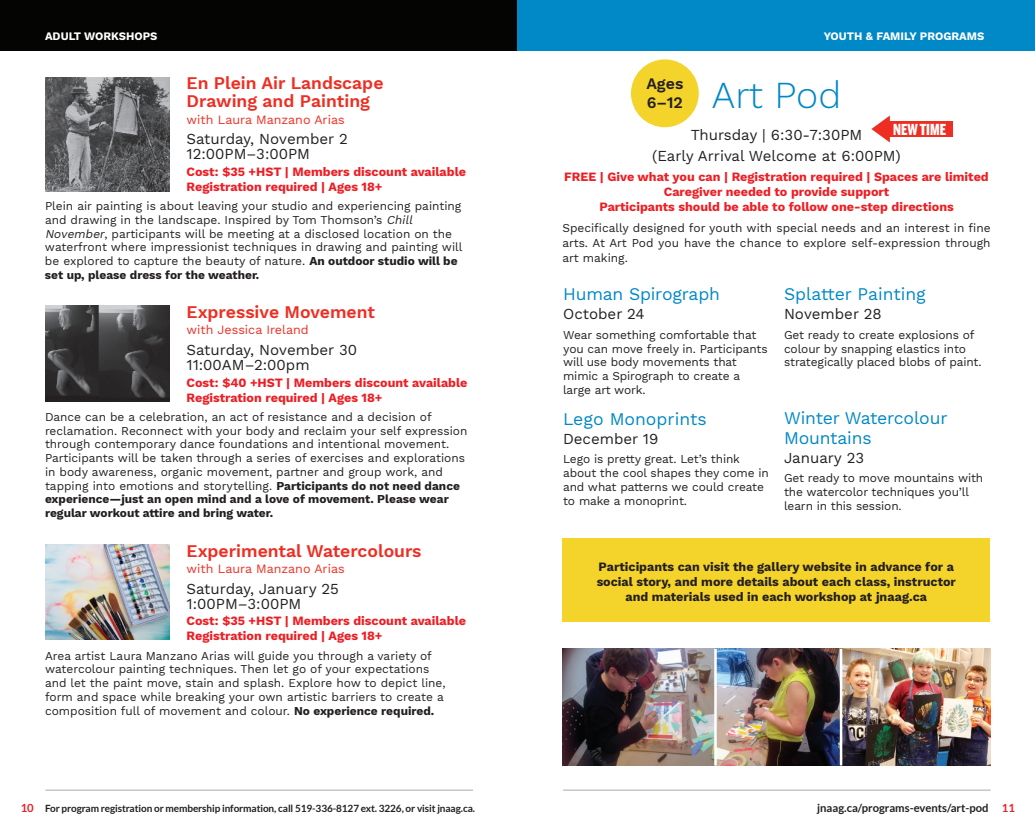
<style>
.page{position:relative;width:1035px;height:833px;background:#fff}
.page>*{position:absolute;margin:0;border:0;box-sizing:border-box;transform-origin:0 0}
.t1{font:300 37.5px "Work Sans";letter-spacing:-.005em;color:#0088c7}
.t2{font:600 17.5px/17.8px "Work Sans";color:#ee2e22}
.t3{font:17.5px/19.4px "Work Sans";letter-spacing:-.01em;color:#0088c7}
.t4{font:600 15.75px/18.8px "Work Sans";color:#231f20}
.t5{font:15px/15px "Work Sans";color:#231f20}
.t6{font:900 15px "Benton Sans Compressed";color:#fff}
.t7{font:700 12.5px/15px "Work Sans";color:#ee1d23}
.t8{font:700 12.5px/15px "Work Sans";color:#231f20;text-align:center}
.t9{font:12.5px "Work Sans";color:#ee2e22}
.t10{font:11.88px/13.8px "Work Sans";color:#231f20}
.t11{font:700 11.25px "Work Sans";color:#fff}
.t12{font:700 11.25px "Lato";color:#231f20}
.t13{font:700 10px "Lato";letter-spacing:-.01em;color:#231f20}
.s1{font-style:italic}
.s2{font-weight:700}
.s3{font-size:11.25px;color:#ee1d23}
.s4{color:#ee1d23}
</style>
<div class="page">
<div style="left:0;top:0;width:518px;height:51px;background:#040503"></div>
<hr style="left:46px;top:789px;width:427px;height:1px;background:#a8a9ad">
<img style="left:45px;top:77px;width:125px;height:114px">
<img style="left:45px;top:544px;width:125px;height:95px">
<img style="left:45px;top:306px;width:125px;height:95px">
<div style="left:562px;top:538px;width:428px;height:83px;background:#f4d32b"></div>
<div style="left:629px;top:58px;width:71px;height:71px;background:#f4d32b;border-radius:50%"></div>
<div style="left:628px;top:56px;width:74px;height:74px;border:3px solid #fff;border-radius:50%"></div>
<div style="left:518px;top:0;width:517px;height:51px;background:#0088c7"></div>
<hr style="left:563px;top:789px;width:428px;height:1px;background:#a8a9ad">
<img style="left:562px;top:648px;width:152px;height:117px">
<img style="left:717px;top:648px;width:274px;height:117px">
<hr style="left:840px;top:648px;width:2px;height:117px;background:#fff">
<div style="left:887px;top:121px;width:65px;height:16px;background:#ee2e22"></div>
<svg style="left:871px;top:115px;width:19px;height:27px"></svg>
<p class="t11" style="left:45px;top:29px;width:114px">ADULT WORKSHOPS</p>
<h2 class="t2" style="left:187px;top:75px;width:198px">En Plein Air Landscape<br>Drawing and Painting</h2>
<p class="t9" style="left:187px;top:112px;width:160px">with Laura Manzano Arias</p>
<p class="t5" style="left:187px;top:132px;width:163px">Saturday, November 2<br>12:00PM–3:00PM</p>
<p class="t7" style="left:187px;top:165px;width:281px">Cost: $35 +HST | Members discount available<br>Registration required | Ages 18+</p>
<p class="t10" style="left:45px;top:200px;width:419px">Plein air painting is about leaving your studio and experiencing painting and drawing in the landscape. Inspired by Tom Thomson’s <span class="s1">Chill November</span>, participants will be meeting at a disclosed location on the waterfront where impressionist techniques in drawing and painting will be explored to capture the beauty of nature. <span class="s2">An outdoor studio will be set up, please dress for the weather.</span></p>
<h2 class="t2" style="left:187px;top:304px;width:190px">Expressive Movement</h2>
<p class="t9" style="left:187px;top:323px;width:124px">with Jessica Ireland</p>
<p class="t5" style="left:187px;top:343px;width:172px">Saturday, November 30<br>11:00AM–2:00pm</p>
<p class="t7" style="left:187px;top:375px;width:282px">Cost: $40 +HST | Members discount available<br>Registration required | Ages 18+</p>
<p class="t10" style="left:45px;top:410px;width:424px">Dance can be a celebration, an act of resistance and a decision of reclamation. Reconnect with your body and reclaim your self expression through contemporary dance foundations and intentional movement.<br>Participants will be taken through a series of exercises and explorations in body awareness, organic movement, partner and group work, and tapping into emotions and storytelling. <span class="s2">Participants do not need dance experience—just an open mind and a love of movement. Please wear regular workout attire and bring water.</span></p>
<h2 class="t2" style="left:187px;top:542px;width:236px">Experimental Watercolours</h2>
<p class="t9" style="left:187px;top:561px;width:160px">with Laura Manzano Arias</p>
<p class="t5" style="left:187px;top:582px;width:154px">Saturday, January 25<br>1:00PM–3:00PM</p>
<p class="t7" style="left:187px;top:614px;width:281px">Cost: $35 +HST | Members discount available<br>Registration required | Ages 18+</p>
<p class="t10" style="left:45px;top:649px;width:402px">Area artist Laura Manzano Arias will guide you through a variety of watercolour painting techniques. Then let go of your expectations and let the paint move, stain and splash. Explore how to depict line, form and space while breaking your own artistic barriers to create a composition full of movement and colour. <span class="s2">No experience required.</span></p>
<p class="t13" style="left:21px;top:802px;width:456px"><span class="s3">10</span> For program registration or membership information, call 519-336-8127 ext. 3226, or visit jnaag.ca.</p>
<p class="t11" style="left:824px;top:29px;width:162px">YOUTH &amp; FAMILY PROGRAMS</p>
<h3 class="t4" style="left:646px;top:75px;width:39px">Ages<br>6–12</h3>
<h1 class="t1" style="left:712px;top:73px;width:131px">Art Pod</h1>
<p class="t5" style="left:652px;top:125px;width:250px;line-height:20.6px;text-align:center">Thursday | 6:30-7:30PM<br>(Early Arrival Welcome at 6:00PM)</p>
<p class="t7" style="left:564px;top:170px;width:426px;text-align:center">FREE | Give what you can | Registration required | Spaces are limited<br>Caregiver needed to provide support<br>Participants should be able to follow one-step directions</p>
<p class="t10" style="left:562px;top:221px;width:430px;line-height:15px;text-align:justify">Specifically designed for youth with special needs and an interest in fine arts. At Art Pod you have the chance to explore self-expression through art making.</p>
<p class="t6" style="left:893px;top:120px;width:55px">NEW TIME</p>
<h2 class="t3" style="left:563px;top:285px;width:158px">Human Spirograph</h2>
<p class="t5" style="left:563px;top:307px;width:83px">October 24</p>
<p class="t10" style="left:563px;top:328px;width:206px">Wear something comfortable that you can move freely in. Participants will use body movements that mimic a Spirograph to create a large art work.</p>
<h2 class="t3" style="left:563px;top:409px;width:145px">Lego Monoprints</h2>
<p class="t5" style="left:563px;top:432px;width:97px">December 19</p>
<p class="t10" style="left:563px;top:453px;width:207px">Lego is pretty great. Let’s think about the cool shapes they come in and what patterns we could create to make a monoprint.</p>
<h2 class="t3" style="left:784px;top:285px;width:143px">Splatter Painting</h2>
<p class="t5" style="left:784px;top:307px;width:99px">November 28</p>
<p class="t10" style="left:784px;top:328px;width:199px">Get ready to create explosions of colour by snapping elastics into strategically placed blobs of paint.</p>
<h2 class="t3" style="left:784px;top:409px;width:165px">Winter Watercolour<br>Mountains</h2>
<p class="t5" style="left:784px;top:451px;width:82px">January 23</p>
<p class="t10" style="left:784px;top:472px;width:201px">Get ready to move mountains with the watercolor techniques you’ll learn in this session.</p>
<p class="t8" style="left:597px;top:559px;width:361px">Participants can visit the gallery website in advance for a social story, and more details about each class, instructor and materials used in each workshop at jnaag.ca</p>
<p class="t12" style="left:817px;top:801px;width:199px">jnaag.ca/programs-events/art-pod <span class="s4">11</span></p>
</div>
